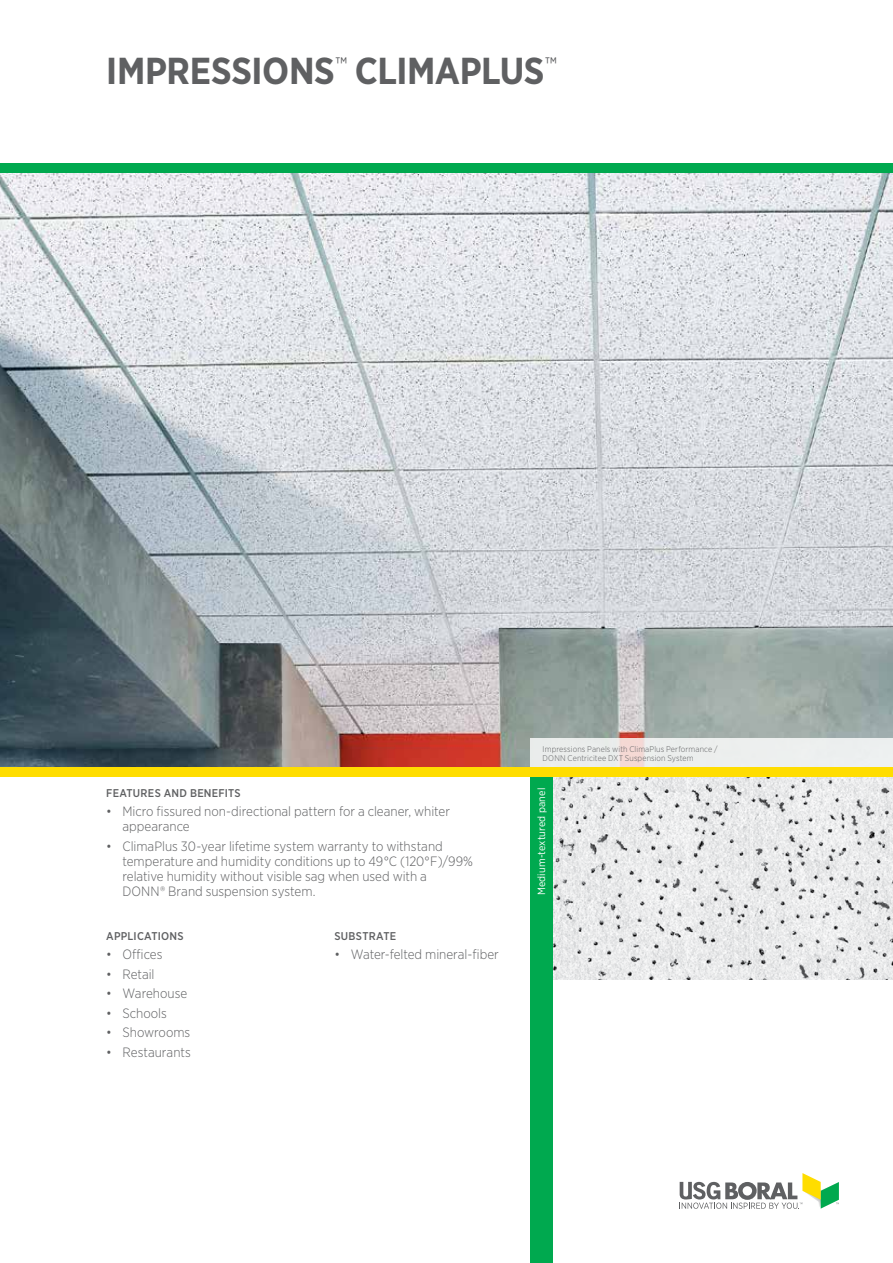
<style>
.page{position:relative;width:893px;height:1263px;background:#fff}
.page>*{position:absolute;margin:0;border:0;box-sizing:border-box;transform-origin:0 0}
.t1{font:700 37.5px "Gotham Narrow";letter-spacing:-.01em;color:#5f6062}
.t2{font:300 13.5px/15px "Gotham Narrow";color:#5f6062}
.t3{font:500 11.25px "Gotham Narrow";letter-spacing:.02em;color:#5f6062}
.t4{font:10.5px "Gotham Narrow";letter-spacing:.01em;color:#fff}
.t5{font:300 8.25px/9px "Gotham Narrow";letter-spacing:.01em;color:#5f6062}
</style>
<div class="page">
<img style="left:0;top:173px;width:893px;height:594px">
<div style="left:0;top:163px;width:893px;height:10px;background:#00a94f"></div>
<img style="left:552px;top:776px;width:341px;height:203px">
<svg style="left:530px;top:738px;width:363px;height:29px;background:#ececec"></svg>
<svg style="left:679px;top:1173px;width:160px;height:36px"></svg>
<div style="left:530px;top:776px;width:22px;height:487px;background:#00a94f"></div>
<div style="left:0;top:767px;width:893px;height:9px;background:#fd0"></div>
<h1 class="t1" style="left:106px;top:47px;width:452px">IMPRESSIONS<sup>™</sup> CLIMAPLUS<sup>™</sup></h1>
<p class="t3" style="left:106px;top:786px;width:136px">FEATURES AND BENEFITS</p>
<p class="t2" style="left:122px;top:804px;width:329px;text-indent:-16px">• Micro fissured non-directional pattern for a cleaner, whiter appearance</p>
<p class="t2" style="left:122px;top:838px;width:352px;text-indent:-16px">• ClimaPlus 30-year lifetime system warranty to withstand temperature and humidity conditions up to 49°C (120°F)/99% relative humidity without visible sag when used with a<br>DONN® Brand suspension system.</p>
<p class="t3" style="left:106px;top:929px;width:79px">APPLICATIONS</p>
<p class="t2" style="left:106px;top:947px;width:58px">• Offices</p>
<p class="t2" style="left:106px;top:966px;width:50px">• Retail</p>
<p class="t2" style="left:106px;top:986px;width:82px">• Warehouse</p>
<p class="t2" style="left:106px;top:1005px;width:62px">• Schools</p>
<p class="t2" style="left:106px;top:1025px;width:86px">• Showrooms</p>
<p class="t2" style="left:106px;top:1044px;width:86px">• Restaurants</p>
<p class="t3" style="left:334px;top:929px;width:63px">SUBSTRATE</p>
<p class="t2" style="left:334px;top:947px;width:166px">• Water-felted mineral-fiber</p>
<p class="t5" style="left:543px;top:744px;width:177px">Impressions Panels with ClimaPlus Performance /<br>DONN Centricitee DXT Suspension System</p>
<p class="t4" style="left:535px;top:895px;width:109px;rotate:-90deg">Medium-textured panel</p>
</div>
